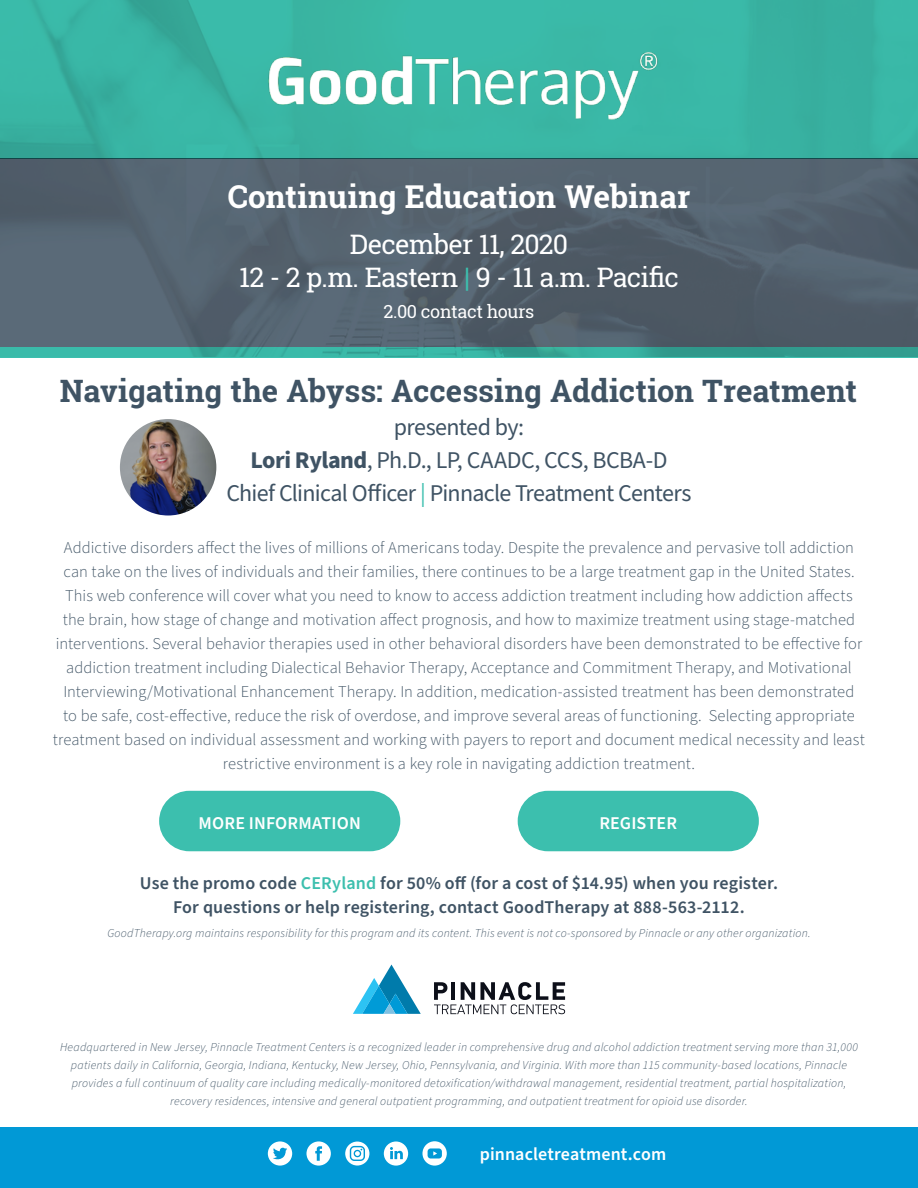
<style>
.page{position:relative;width:918px;height:1188px;background:#fff}
.page>*{position:absolute;margin:0;border:0;box-sizing:border-box;transform-origin:0 0}
.t1{font:700 31.5px "Roboto Slab";color:#fff}
.t2{font:700 30.9px "Roboto Slab";color:#3f5364}
.t3{font:26.85px/32.2px "Roboto Slab";letter-spacing:-.03em;color:#fff;text-align:center}
.t4{font:24px/33px "Source Sans Pro";letter-spacing:-.03em;color:#3f5364;text-align:center}
.t5{font:600 18px/24px "Source Sans Pro";letter-spacing:.01em;color:#3f5364;text-align:center}
.t6{font:600 18px "Source Sans Pro";letter-spacing:.005em;color:#fff}
.t7{font:18px "Roboto Slab";letter-spacing:-.02em;color:#fff}
.t8{font:300 16.5px/24px "Source Sans Pro";letter-spacing:.005em;color:#3f5364;text-align:center}
.t9{font:italic 300 12px/18px "Source Sans Pro";letter-spacing:.015em;color:#3f5364;text-align:center}
.s1{color:#3cbfae}
.s2{font-weight:700}
</style>
<div class="page">
<div style="left:0;top:159px;width:918px;height:188px;background:linear-gradient(to right,#576774,#505d69)"></div>
<svg style="left:0;top:347px;width:918px;height:10px;background:#35ac9c"></svg>
<div style="left:0;top:1128px;width:918px;height:60px;background:#0199d6"></div>
<svg style="left:0;top:0;width:918px;height:159px;background:#38b3a2"></svg>
<img style="left:247px;top:29px;width:424px;height:101px">
<svg style="left:353px;top:965px;width:68px;height:49px"></svg>
<svg style="left:434px;top:982px;width:131px;height:32px"></svg>
<div style="left:159px;top:791px;width:241px;height:60px;background:#3cbfae;border-radius:30px"></div>
<div style="left:518px;top:791px;width:241px;height:60px;background:#3cbfae;border-radius:30px"></div>
<img style="left:120px;top:419px;width:96px;height:97px;border-radius:48px">
<svg style="left:268px;top:1141px;width:24px;height:25px"></svg>
<svg style="left:306px;top:1141px;width:25px;height:25px"></svg>
<svg style="left:345px;top:1142px;width:24px;height:24px"></svg>
<svg style="left:384px;top:1142px;width:24px;height:24px"></svg>
<svg style="left:422px;top:1141px;width:25px;height:25px"></svg>
<h1 class="t1" style="left:228px;top:175px;width:464px">Continuing Education Webinar</h1>
<h3 class="t3" style="left:239px;top:228px;width:441px">December 11, 2020<br>12 - 2 p.m. Eastern <span class="s1">|</span> 9 - 11 a.m. Pacific</h3>
<p class="t7" style="left:383px;top:299px;width:152px">2.00 contact hours</p>
<h2 class="t2" style="left:60px;top:370px;width:799px">Navigating the Abyss: Accessing Addiction Treatment</h2>
<h3 class="t4" style="left:226px;top:411px;width:467px">presented by:<br><span class="s2">Lori Ryland</span>, Ph.D., LP, CAADC, CCS, BCBA-D<br>Chief Clinical Officer <span class="s1">|</span> Pinnacle Treatment Centers</h3>
<p class="t8" style="left:53px;top:536px;width:814px">Addictive disorders affect the lives of millions of Americans today. Despite the prevalence and pervasive toll addiction can take on the lives of individuals and their families, there continues to be a large treatment gap in the United States.<br>This web conference will cover what you need to know to access addiction treatment including how addiction affects the brain, how stage of change and motivation affect prognosis, and how to maximize treatment using stage-matched interventions. Several behavior therapies used in other behavioral disorders have been demonstrated to be effective for addiction treatment including Dialectical Behavior Therapy, Acceptance and Commitment Therapy, and Motivational Interviewing/Motivational Enhancement Therapy. In addition, medication-assisted treatment has been demonstrated<br>to be safe, cost-effective, reduce the risk of overdose, and improve several areas of functioning. Selecting appropriate treatment based on individual assessment and working with payers to report and document medical necessity and least restrictive environment is a key role in navigating addiction treatment.</p>
<p class="t6" style="left:199px;top:811px;width:164px">MORE INFORMATION</p>
<p class="t6" style="left:599px;top:811px;width:79px">REGISTER</p>
<p class="t5" style="left:140px;top:871px;width:640px">Use the promo code <span class="s1">CERyland</span> for 50% off (for a cost of $14.95) when you register.<br>For questions or help registering, contact GoodTherapy at 888-563-2112.</p>
<p class="t9" style="left:107px;top:924px;width:705px">GoodTherapy.org maintains responsibility for this program and its content. This event is not co-sponsored by Pinnacle or any other organization.</p>
<p class="t9" style="left:60px;top:1038px;width:799px">Headquartered in New Jersey, Pinnacle Treatment Centers is a recognized leader in comprehensive drug and alcohol addiction treatment serving more than 31,000 patients daily in California, Georgia, Indiana, Kentucky, New Jersey, Ohio, Pennsylvania, and Virginia. With more than 115 community-based locations, Pinnacle provides a full continuum of quality care including medically-monitored detoxification/withdrawal management, residential treatment, partial hospitalization, recovery residences, intensive and general outpatient programming, and outpatient treatment for opioid use disorder.</p>
<p class="t6" style="left:480px;top:1142px;width:188px">pinnacletreatment.com</p>
</div>
